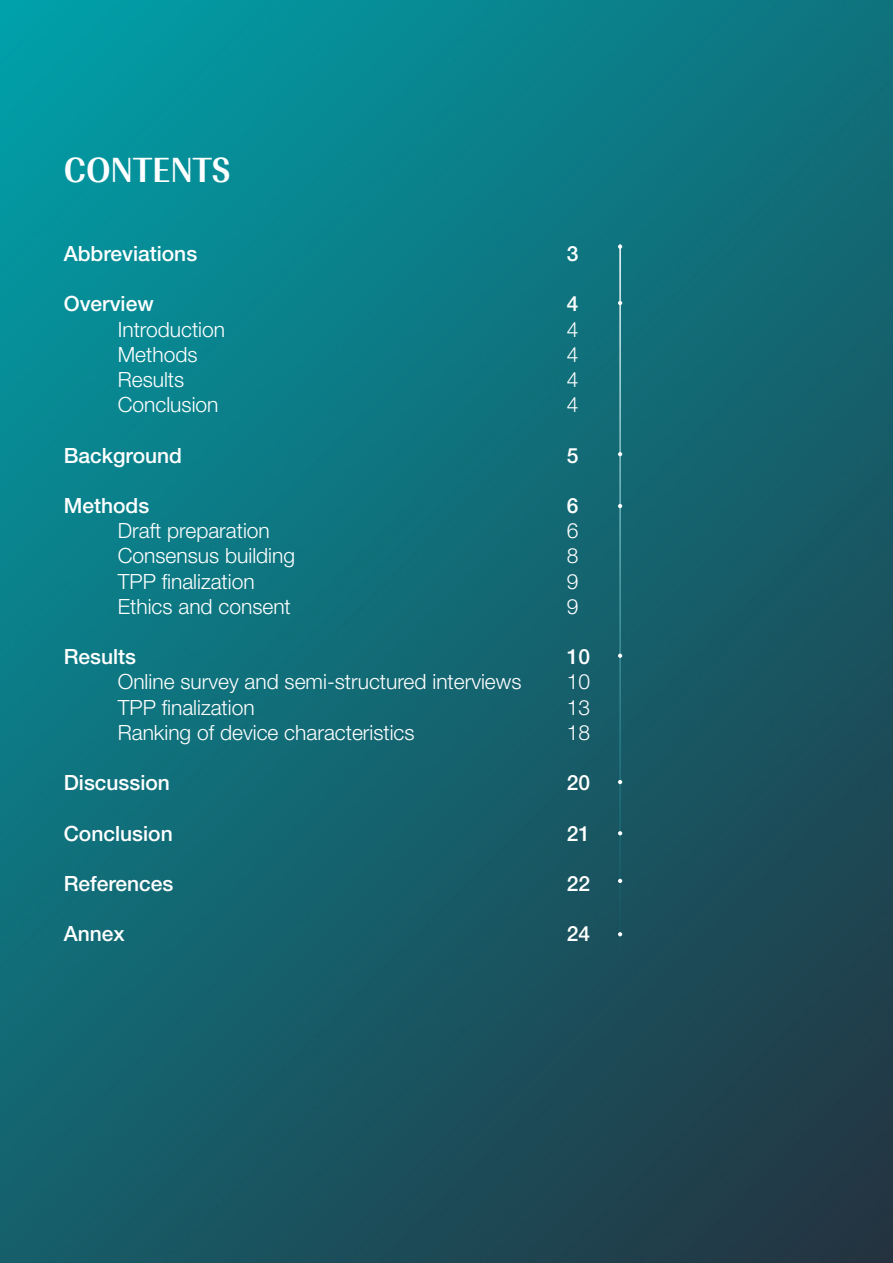
<style>
.page{position:relative;width:893px;height:1263px;background:#fff}
.page>*{position:absolute;margin:0;border:0;box-sizing:border-box;transform-origin:0 0}
.t1{font:36px "URW Imperial T Bold Extr Narr";color:#fff}
.t2{font:300 21px/25.2px "Helvetica Neue LT Pro";color:#fff}
.t3{font:500 21px "Helvetica Neue LT Pro";color:#fff}
</style>
<div class="page">
<img style="left:0;top:0;width:893px;height:1263px">
<hr style="left:619px;top:244px;width:2px;height:704px;background:#fff">
<svg style="left:618px;top:244px;width:4px;height:5px"></svg>
<h1 class="t1" style="left:64px;top:148px;width:168px">CONTENTS</h1>
<p class="t3" style="left:64px;top:241px;width:135px">Abbreviations</p>
<p class="t3" style="left:64px;top:291px;width:91px">Overview</p>
<p class="t2" style="left:118px;top:316px;width:109px">Introduction<br>Methods<br>Results<br>Conclusion</p>
<p class="t3" style="left:64px;top:442px;width:120px">Background</p>
<p class="t3" style="left:64px;top:493px;width:87px">Methods</p>
<p class="t2" style="left:118px;top:518px;width:179px">Draft preparation<br>Consensus building<br>TPP finalization<br>Ethics and consent</p>
<p class="t3" style="left:64px;top:644px;width:74px">Results</p>
<p class="t2" style="left:118px;top:669px;width:405px">Online survey and semi-structured interviews<br>TPP finalization<br>Ranking of device characteristics</p>
<p class="t3" style="left:64px;top:770px;width:108px">Discussion</p>
<p class="t3" style="left:64px;top:820px;width:110px">Conclusion</p>
<p class="t3" style="left:64px;top:871px;width:111px">References</p>
<p class="t3" style="left:64px;top:921px;width:63px">Annex</p>
<p class="t3" style="left:567px;top:241px;width:13px">3</p>
<p class="t3" style="left:567px;top:291px;width:13px">4</p>
<p class="t2" style="left:567px;top:316px;width:13px;text-align:justify">4<br>4<br>4<br>4</p>
<p class="t3" style="left:567px;top:442px;width:13px">5</p>
<p class="t3" style="left:567px;top:493px;width:13px">6</p>
<p class="t2" style="left:567px;top:518px;width:13px;text-align:justify">6<br>8<br>9<br>9</p>
<p class="t3" style="left:567px;top:644px;width:25px">10</p>
<p class="t2" style="left:567px;top:669px;width:25px;text-align:justify">10<br>13<br>18</p>
<p class="t3" style="left:567px;top:770px;width:25px">20</p>
<p class="t3" style="left:567px;top:820px;width:25px">21</p>
<p class="t3" style="left:567px;top:871px;width:25px">22</p>
<p class="t3" style="left:567px;top:921px;width:25px">24</p>
</div>
